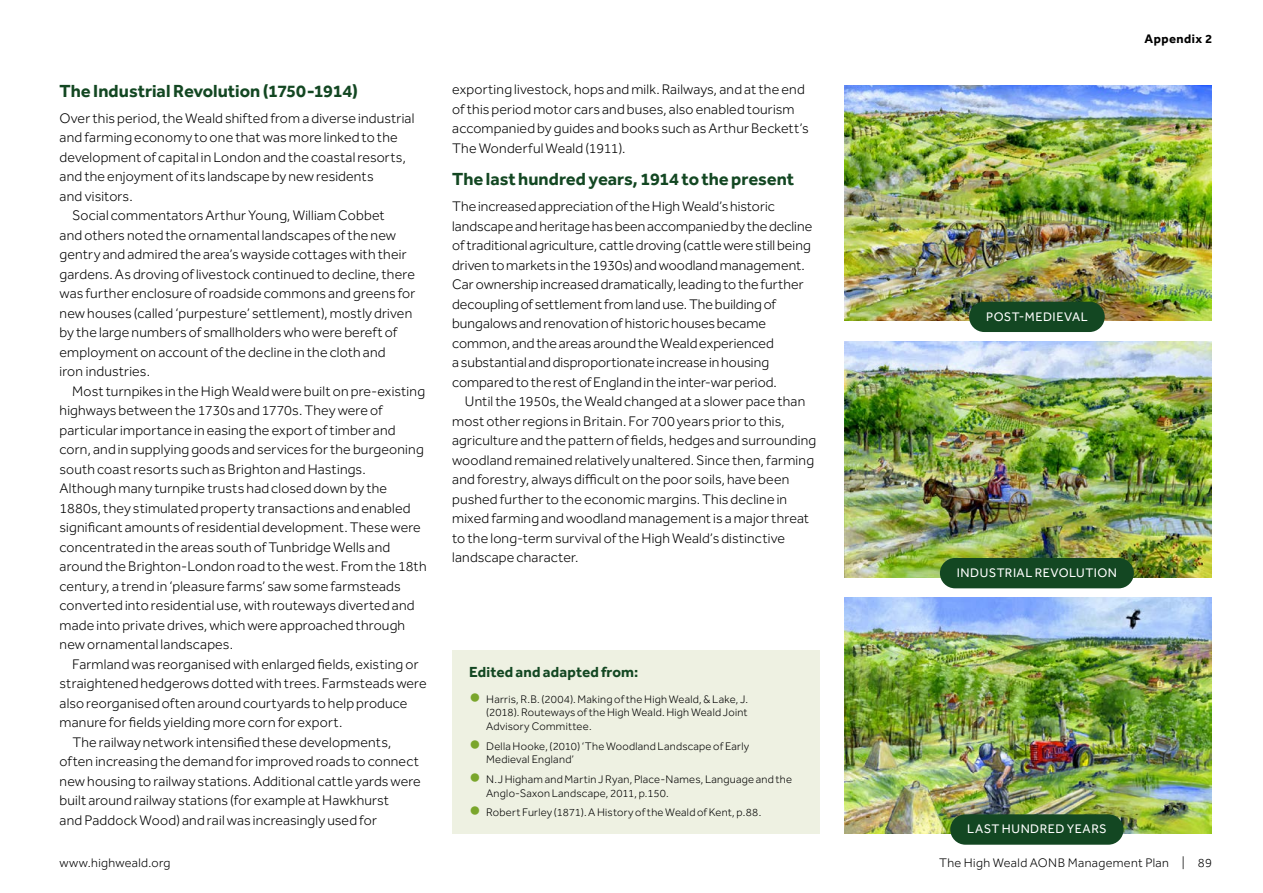
<style>
.page{position:relative;width:1263px;height:893px;background:#fff}
.page>*{position:absolute;margin:0;border:0;box-sizing:border-box;transform-origin:0 0}
.t1{font:700 18px "Effra CC";color:#134722}
.t2{font:700 15px "Effra CC";letter-spacing:.01em;color:#134722}
.t3{font:300 14.25px/19.5px "Effra CC";letter-spacing:.01em;color:#000}
.t4{font:300 12.75px "Effra CC";letter-spacing:.025em;color:#000}
.t5{font:12.75px "Effra CC";letter-spacing:.04em;color:#fff}
.t6{font:700 12.75px "Effra CC";letter-spacing:.035em;color:#000}
.t7{font:300 11.25px/13.5px "Effra CC";letter-spacing:.02em;color:#000}
.s1{font-family:"Arial";font-weight:400;font-size:19.5px;color:#7aa62c}
</style>
<div class="page">
<img style="left:845px;top:85px;width:367px;height:236px">
<img style="left:845px;top:341px;width:367px;height:236px">
<img style="left:845px;top:598px;width:367px;height:235px">
<div style="left:452px;top:649px;width:367px;height:184px;background:#eef1e2"></div>
<div style="left:950px;top:814px;width:173px;height:31px;background:#134722;border-radius:15px"></div>
<div style="left:940px;top:558px;width:194px;height:30px;background:#134722;border-radius:15px"></div>
<div style="left:969px;top:302px;width:136px;height:30px;background:#134722;border-radius:15px"></div>
<p class="t1" style="left:60px;top:79px;width:300px">The Industrial Revolution (1750-1914)</p>
<p class="t3" style="left:60px;top:110px;width:356px">Over this period, the Weald shifted from a diverse industrial</p>
<p class="t3" style="left:60px;top:129px;width:340px">and farming economy to one that was more linked to the</p>
<p class="t3" style="left:60px;top:149px;width:348px">development of capital in London and the coastal resorts,</p>
<p class="t3" style="left:60px;top:168px;width:316px">and the enjoyment of its landscape by new residents</p>
<p class="t3" style="left:60px;top:188px;width:75px">and visitors.</p>
<p class="t3" style="left:72px;top:207px;width:314px">Social commentators Arthur Young, William Cobbet</p>
<p class="t3" style="left:60px;top:227px;width:338px">and others noted the ornamental landscapes of the new</p>
<p class="t3" style="left:60px;top:246px;width:349px">gentry and admired the area’s wayside cottages with their</p>
<p class="t3" style="left:60px;top:266px;width:357px">gardens. As droving of livestock continued to decline, there</p>
<p class="t3" style="left:60px;top:285px;width:357px">was further enclosure of roadside commons and greens for</p>
<p class="t3" style="left:60px;top:305px;width:354px">new houses (called ‘purpesture’ settlement), mostly driven</p>
<p class="t3" style="left:60px;top:324px;width:339px">by the large numbers of smallholders who were bereft of</p>
<p class="t3" style="left:60px;top:344px;width:328px">employment on account of the decline in the cloth and</p>
<p class="t3" style="left:60px;top:363px;width:92px">iron industries.</p>
<p class="t3" style="left:72px;top:383px;width:354px">Most turnpikes in the High Weald were built on pre-existing</p>
<p class="t3" style="left:60px;top:402px;width:325px">highways between the 1730s and 1770s. They were of</p>
<p class="t3" style="left:60px;top:422px;width:338px">particular importance in easing the export of timber and</p>
<p class="t3" style="left:60px;top:441px;width:366px">corn, and in supplying goods and services for the burgeoning</p>
<p class="t3" style="left:60px;top:461px;width:308px">south coast resorts such as Brighton and Hastings.</p>
<p class="t3" style="left:60px;top:480px;width:329px">Although many turnpike trusts had closed down by the</p>
<p class="t3" style="left:60px;top:500px;width:352px">1880s, they stimulated property transactions and enabled</p>
<p class="t3" style="left:60px;top:519px;width:363px">significant amounts ofresidential development.These were</p>
<p class="t3" style="left:60px;top:539px;width:332px">concentrated in the areas south of Tunbridge Wells and</p>
<p class="t3" style="left:60px;top:558px;width:369px">around the Brighton-London road to the west. From the 18th</p>
<p class="t3" style="left:60px;top:578px;width:343px">century, a trend in ‘pleasure farms’ saw some farmsteads</p>
<p class="t3" style="left:60px;top:597px;width:356px">converted into residential use, with routeways diverted and</p>
<p class="t3" style="left:60px;top:617px;width:347px">made into private drives, which were approached through</p>
<p class="t3" style="left:60px;top:636px;width:175px">new ornamental landscapes.</p>
<p class="t3" style="left:72px;top:656px;width:348px">Farmland was reorganised with enlarged fields, existing or</p>
<p class="t3" style="left:60px;top:675px;width:369px">straightened hedgerows dotted with trees. Farmsteads were</p>
<p class="t3" style="left:60px;top:695px;width:349px">also reorganised often around courtyards to help produce</p>
<p class="t3" style="left:60px;top:714px;width:284px">manure for fields yielding more corn for export.</p>
<p class="t3" style="left:72px;top:734px;width:321px">The railway network intensified these developments,</p>
<p class="t3" style="left:60px;top:753px;width:361px">often increasing the demand for improved roads to connect</p>
<p class="t3" style="left:60px;top:773px;width:363px">new housing to railway stations. Additional cattle yards were</p>
<p class="t3" style="left:60px;top:792px;width:331px">built around railway stations (for example at Hawkhurst</p>
<p class="t3" style="left:60px;top:812px;width:319px">and Paddock Wood) and rail was increasingly used for</p>
<p class="t3" style="left:452px;top:81px;width:358px">exporting livestock, hops and milk. Railways, and at the end of this period motor cars and buses, also enabled tourism accompanied by guides and books such as Arthur Beckett’s The Wonderful Weald (1911).</p>
<p class="t1" style="left:452px;top:167px;width:343px">The last hundred years, 1914 to the present</p>
<p class="t3" style="left:452px;top:198px;width:362px">The increased appreciation of the High Weald’s historic landscape and heritage has been accompanied by the decline of traditional agriculture, cattle droving (cattle were still being driven to markets in the 1930s) and woodland management.<br>Car ownership increased dramatically, leading to the further decoupling of settlement from land use. The building of bungalows and renovation of historic houses became common, and the areas around the Weald experienced<br>a substantial and disproportionate increase in housing compared to the rest of England in the inter-war period.</p>
<p class="t3" style="left:452px;top:393px;width:366px;text-indent:13px">Until the 1950s, the Weald changed at a slower pace than most other regions in Britain. For 700 years prior to this, agriculture and the pattern of fields, hedges and surrounding woodland remained relatively unaltered. Since then, farming and forestry, always difficult on the poor soils, have been pushed further to the economic margins. This decline in mixed farming and woodland management is a major threat to the long-term survival of the High Weald’s distinctive landscape character.</p>
<p class="t2" style="left:469px;top:662px;width:171px">Edited and adapted from:</p>
<p class="t7" style="left:486px;top:693px;width:263px;text-align:justify;text-indent:-17px"><span class="s1">●</span> Harris, R.B. (2004). Making of the High Weald, &amp; Lake, J. (2018). Routeways of the High Weald. High Weald Joint Advisory Committee.</p>
<p class="t7" style="left:486px;top:740px;width:264px;text-indent:-17px"><span class="s1">●</span> Della Hooke, (2010) ‘The Woodland Landscape of Early<br>Medieval England’</p>
<p class="t7" style="left:486px;top:774px;width:307px;text-indent:-17px"><span class="s1">●</span> N.J Higham and Martin J Ryan, Place-Names, Language and the<br>Anglo-Saxon Landscape, 2011, p.150.</p>
<p class="t7" style="left:469px;top:807px;width:294px"><span class="s1">●</span> Robert Furley (1871). A History of the Weald of Kent, p.88.</p>
<p class="t6" style="left:1144px;top:30px;width:69px">Appendix 2</p>
<p class="t5" style="left:986px;top:309px;width:103px">POST-MEDIEVAL</p>
<p class="t5" style="left:957px;top:565px;width:161px">INDUSTRIAL REVOLUTION</p>
<p class="t5" style="left:967px;top:822px;width:141px">LAST HUNDRED YEARS</p>
<p class="t4" style="left:60px;top:856px;width:112px">www.highweald.org</p>
<p class="t4" style="left:939px;top:856px;width:274px">The High Weald AONB Management Plan | 89</p>
</div>
